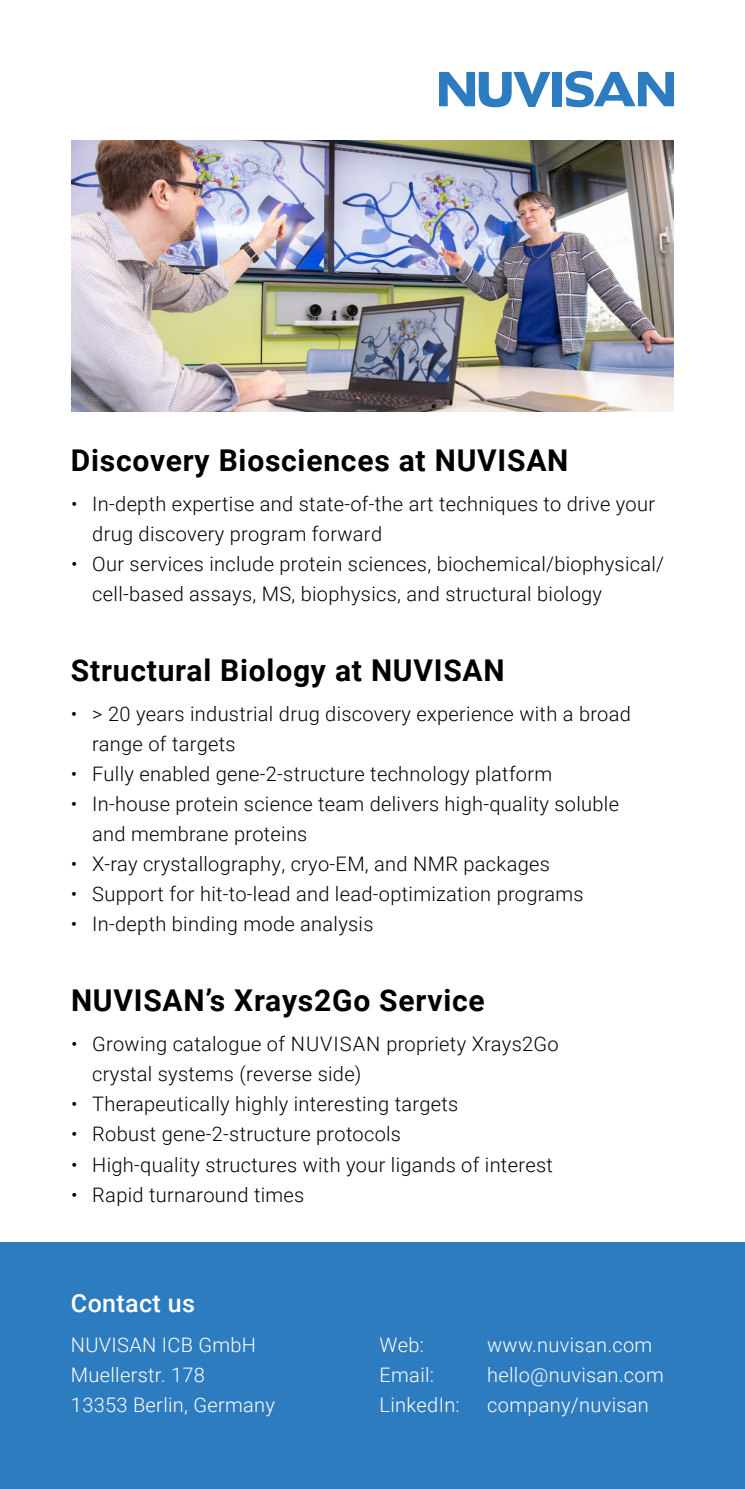
<style>
.page{position:relative;width:745px;height:1489px;background:#fff}
.page>*{position:absolute;margin:0;border:0;box-sizing:border-box;transform-origin:0 0}
.t1{font:700 30px "Roboto";letter-spacing:.025em;color:#000}
.t2{font:500 25px "Roboto";letter-spacing:.015em;color:#fff}
.t3{font:300 20px/30px "Roboto";letter-spacing:.015em;color:#000}
.t4{font:300 20px/30px "Roboto";letter-spacing:.015em;color:#fff}
</style>
<div class="page">
<img style="left:71px;top:141px;width:602px;height:270px">
<svg style="left:439px;top:72px;width:111px;height:35px"></svg>
<div style="left:552px;top:72px;width:9px;height:34px;background:#2e7cc0"></div>
<svg style="left:565px;top:71px;width:108px;height:36px"></svg>
<div style="left:0;top:1242px;width:744px;height:246px;background:#2e7cc0"></div>
<h1 class="t1" style="left:71px;top:439px;width:498px">Discovery Biosciences at NUVISAN</h1>
<p class="t3" style="left:92px;top:488px;width:564px;text-indent:-21px">• In-depth expertise and state-of-the art techniques to drive your drug discovery program forward</p>
<p class="t3" style="left:92px;top:548px;width:573px;text-indent:-21px">• Our services include protein sciences, biochemical/biophysical/ cell-based assays, MS, biophysics, and structural biology</p>
<h1 class="t1" style="left:71px;top:649px;width:435px">Structural Biology at NUVISAN</h1>
<p class="t3" style="left:92px;top:698px;width:539px;text-indent:-21px">• &gt; 20 years industrial drug discovery experience with a broad range of targets</p>
<p class="t3" style="left:71px;top:758px;width:482px">• Fully enabled gene-2-structure technology platform</p>
<p class="t3" style="left:92px;top:788px;width:528px;text-indent:-21px">• In-house protein science team delivers high-quality soluble and membrane proteins</p>
<p class="t3" style="left:71px;top:848px;width:480px">• X-ray crystallography, cryo-EM, and NMR packages</p>
<p class="t3" style="left:71px;top:878px;width:514px">• Support for hit-to-lead and lead-optimization programs</p>
<p class="t3" style="left:71px;top:908px;width:304px">• In-depth binding mode analysis</p>
<h1 class="t1" style="left:71px;top:979px;width:415px">NUVISAN’s Xrays2Go Service</h1>
<p class="t3" style="left:92px;top:1028px;width:467px;text-indent:-21px">• Growing catalogue of NUVISAN propriety Xrays2Go crystal systems (reverse side)</p>
<p class="t3" style="left:71px;top:1088px;width:388px">• Therapeutically highly interesting targets</p>
<p class="t3" style="left:71px;top:1118px;width:331px">• Robust gene-2-structure protocols</p>
<p class="t3" style="left:71px;top:1148px;width:483px">• High-quality structures with your ligands of interest</p>
<p class="t3" style="left:71px;top:1178px;width:235px">• Rapid turnaround times</p>
<p class="t2" style="left:71px;top:1284px;width:126px">Contact us</p>
<p class="t4" style="left:71px;top:1328px;width:205px">NUVISAN ICB GmbH<br>Muellerstr. 178<br>13353 Berlin, Germany</p>
<p class="t4" style="left:379px;top:1328px;width:46px">Web:</p>
<p class="t4" style="left:487px;top:1328px;width:166px">www.nuvisan.com</p>
<p class="t4" style="left:379px;top:1358px;width:56px">Email:</p>
<p class="t4" style="left:487px;top:1358px;width:178px">hello@nuvisan.com</p>
<p class="t4" style="left:379px;top:1388px;width:82px">LinkedIn:</p>
<p class="t4" style="left:487px;top:1388px;width:163px">company/nuvisan</p>
</div>
